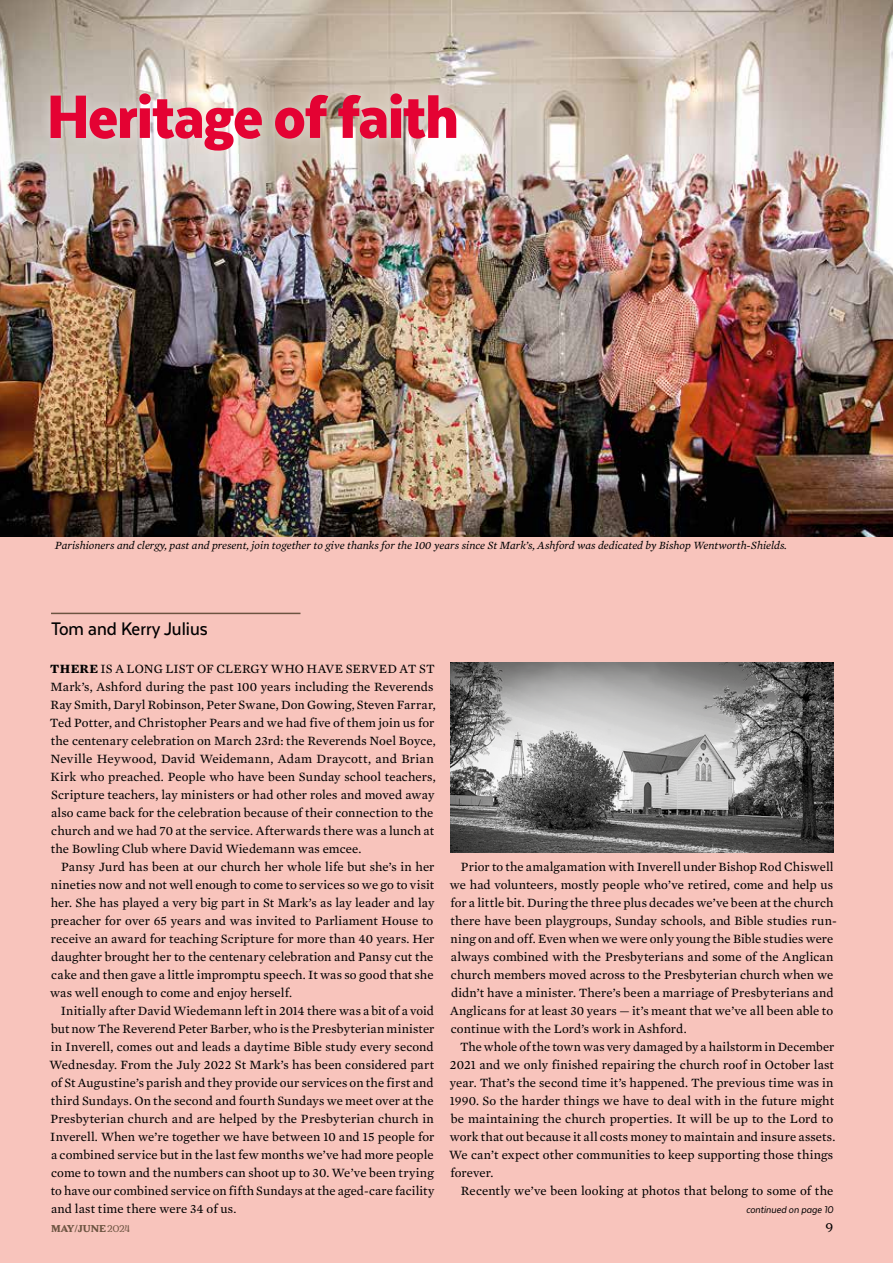
<style>
.page{position:relative;width:893px;height:1263px;background:#fff}
.page>*{position:absolute;margin:0;border:0;box-sizing:border-box;transform-origin:0 0}
.t1{font:900 70.5px "Texta Narrow";letter-spacing:-.015em;color:#e40233}
.t2{font:500 21px "Texta Narrow";color:#000}
.t3{font:13.5px "Battlefin";color:#000}
.t4{font:12.9px/18px "Mercury Text G2";letter-spacing:.005em;color:#000}
.t5{font:italic 11.25px "Mercury Text G2";color:#000}
.t6{font:italic 11.25px "Texta Narrow";color:#000}
.t7{font:700 10.5px "Battlefin";letter-spacing:-.01em;color:#706e59}
.s1{font-weight:700}
.s2{font-weight:400}
</style>
<div class="page">
<div style="left:0;top:536px;width:893px;height:727px;background:#f8c4bc"></div>
<img style="left:0;top:0;width:893px;height:536px">
<div style="left:39px;top:82px;width:429px;height:80px;background:#fff;opacity:.4"></div>
<hr style="left:51px;top:613px;width:249px;height:1px;background:#706e59">
<img style="left:451px;top:663px;width:382px;height:190px">
<h1 class="t1" style="left:47px;top:80px;width:413px">Heritage of faith</h1>
<p class="t5" style="left:55px;top:539px;width:733px">Parishioners and clergy, past and present, join together to give thanks for the 100 years since St Mark’s, Ashford was dedicated by Bishop Wentworth-Shields.</p>
<h2 class="t2" style="left:51px;top:618px;width:158px">Tom and Kerry Julius</h2>
<p class="t4" style="left:50px;top:659px;width:388px"><span class="s1">THERE</span> IS A LONG LIST OF CLERGY WHO HAVE SERVED AT ST Mark’s, Ashford during the past 100 years including the Reverends Ray Smith, Daryl Robinson, Peter Swane, Don Gowing, Steven Farrar, Ted Potter, and Christopher Pears and we had five of them join us for the centenary celebration on March 23rd: the Reverends Noel Boyce, Neville Heywood, David Weidemann, Adam Draycott, and Brian Kirk who preached. People who have been Sunday school teachers, Scripture teachers, lay ministers or had other roles and moved away also came back for the celebration because of their connection to the church and we had 70 at the service. Afterwards there was a lunch at the Bowling Club where David Wiedemann was emcee.</p>
<p class="t4" style="left:50px;top:857px;width:386px;text-align:justify;text-indent:11px">Pansy Jurd has been at our church her whole life but she’s in her nineties now and not well enough to come to services so we go to visit her. She has played a very big part in St Mark’s as lay leader and lay preacher for over 65 years and was invited to Parliament House to receive an award for teaching Scripture for more than 40 years. Her daughter brought her to the centenary celebration and Pansy cut the cake and then gave a little impromptu speech. It was so good that she was well enough to come and enjoy herself.</p>
<p class="t4" style="left:49px;top:1001px;width:387px;text-align:justify;text-indent:11px">Initially after David Wiedemann left in 2014 there was a bit of a void but now The Reverend Peter Barber, who is the Presbyterian minister in Inverell, comes out and leads a daytime Bible study every second Wednesday. From the July 2022 St Mark’s has been considered part of St Augustine’s parish and they provide our services on the first and third Sundays. On the second and fourth Sundays we meet over at the Presbyterian church and are helped by the Presbyterian church in Inverell. When we’re together we have between 10 and 15 people for a combined service but in the last few months we’ve had more people come to town and the numbers can shoot up to 30. We’ve been trying to have our combined service on fifth Sundays at the aged-care facility and last time there were 34 of us.</p>
<p class="t4" style="left:450px;top:857px;width:388px;text-indent:11px">Prior to the amalgamation with Inverell under Bishop Rod Chiswell we had volunteers, mostly people who’ve retired, come and help us for a little bit. During the three plus decades we’ve been at the church there have been playgroups, Sunday schools, and Bible studies run&shy;ning on and off. Even when we were only young the Bible studies were always combined with the Presbyterians and some of the Anglican church members moved across to the Presbyterian church when we didn’t have a minister. There’s been a marriage of Presbyterians and Anglicans for at least 30 years — it’s meant that we’ve all been able to continue with the Lord’s work in Ashford.</p>
<p class="t4" style="left:449px;top:1037px;width:388px;text-indent:11px">The whole of the town was very damaged by a hailstorm in December 2021 and we only finished repairing the church roof in October last year. That’s the second time it’s happened. The previous time was in 1990. So the harder things we have to deal with in the future might be maintaining the church properties. It will be up to the Lord to work that out because it all costs money to maintain and insure assets.<br>We can’t expect other communities to keep supporting those things forever.</p>
<p class="t4" style="left:461px;top:1181px;width:374px">Recently we’ve been looking at photos that belong to some of the</p>
<p class="t6" style="left:746px;top:1203px;width:89px">continued on page 10</p>
<p class="t7" style="left:51px;top:1222px;width:81px">MAY<span class="s2">/</span>JUNE <span class="s2">2024</span></p>
<p class="t3" style="left:826px;top:1220px;width:9px">9</p>
</div>
